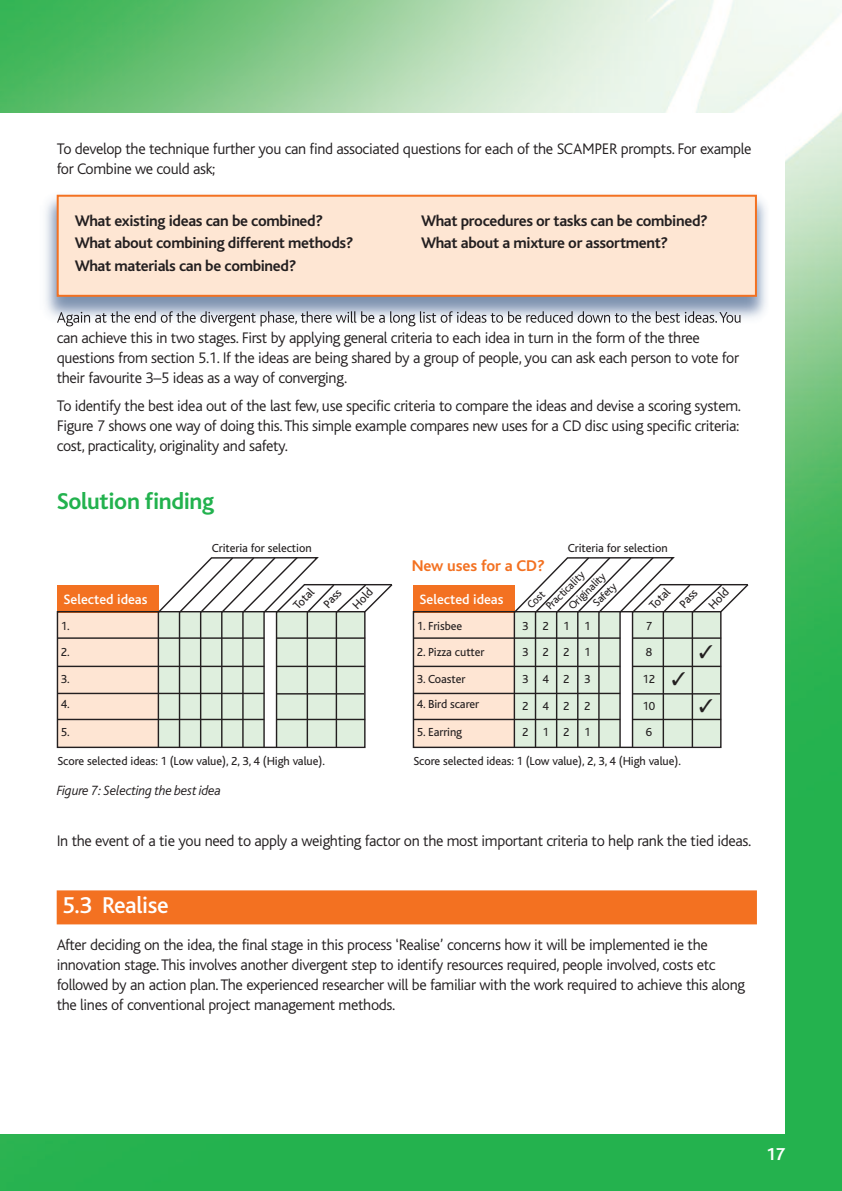
<style>
.page{position:relative;width:842px;height:1191px;background:#fff}
.page>*{position:absolute;margin:0;border:0;box-sizing:border-box;transform-origin:0 0}
.t1{font:700 24px "Bliss";letter-spacing:-.015em;color:#22b24e}
.t2{font:500 24px "Bliss";letter-spacing:-.015em;color:#fff}
.t3{font:700 18px "Bliss";color:#fff}
.t4{font:700 16.2px "Bliss";letter-spacing:-.005em;color:#f37121}
.t5{font:300 16px/20px "Bliss";letter-spacing:-.02em;color:#231f20}
.t6{font:700 16px/22.8px "Bliss";letter-spacing:-.02em;color:#231f20}
.t7{font:500 14.2px "Bliss";color:#fff}
.t8{font:italic 300 14px "Bliss";letter-spacing:-.015em;color:#231f20}
.t9{font:12.2px/26.4px "Bliss";letter-spacing:-.005em;color:#231f20;text-align:justify}
.t10{font:11.2px/14px "Bliss";color:#231f20}
</style>
<div class="page">
<img style="left:0;top:0;width:842px;height:1191px">
<div style="left:0;top:113px;width:785px;height:1021px;background:#fff"></div>
<div style="left:413px;top:613px;width:101px;height:134px;background:#fee5d3"></div>
<div style="left:413px;top:585px;width:101px;height:27px;background:#f37121"></div>
<hr style="left:413px;top:637px;width:207px;height:2px;background:#231f20">
<hr style="left:413px;top:665px;width:207px;height:2px;background:#231f20">
<hr style="left:413px;top:692px;width:207px;height:2px;background:#231f20">
<hr style="left:413px;top:718px;width:207px;height:2px;background:#231f20">
<div style="left:57px;top:613px;width:101px;height:134px;background:#fee5d3"></div>
<div style="left:57px;top:585px;width:101px;height:27px;background:#f37121"></div>
<hr style="left:57px;top:637px;width:207px;height:2px;background:#231f20">
<hr style="left:57px;top:665px;width:207px;height:2px;background:#231f20">
<hr style="left:57px;top:692px;width:207px;height:2px;background:#231f20">
<hr style="left:57px;top:718px;width:207px;height:2px;background:#231f20">
<svg style="left:157px;top:557px;width:236px;height:192px"></svg>
<div style="left:57px;top:890px;width:700px;height:34px;background:#f37121"></div>
<img style="left:45px;top:194px;width:721px;height:133px">
<img style="left:57px;top:311px;width:99px;height:15px">
<div style="left:59px;top:197px;width:696px;height:98px;background:#fee6d3"></div>
<div style="left:57px;top:195px;width:700px;height:102px;border:2px solid #f37121"></div>
<svg style="left:513px;top:557px;width:236px;height:192px"></svg>
<p class="t5" style="left:57px;top:140px;width:696px">To develop the technique further you can find associated questions for each of the SCAMPER prompts. For example for Combine we could ask;</p>
<p class="t6" style="left:75px;top:211px;width:280px">What existing ideas can be combined?<br>What about combining different methods?<br>What materials can be combined?</p>
<p class="t6" style="left:421px;top:211px;width:288px">What procedures or tasks can be combined?<br>What about a mixture or assortment?</p>
<p class="t5" style="left:57px;top:329px;width:684px">can achieve this in two stages. First by applying general criteria to each idea in turn in the form of the three questions from section 5.1. If the ideas are being shared by a group of people, you can ask each person to vote for their favourite 3–5 ideas as a way of converging.</p>
<p class="t5" style="left:57px;top:397px;width:686px;text-align:justify">To identify the best idea out of the last few, use specific criteria to compare the ideas and devise a scoring system.<br>Figure 7 shows one way of doing this.This simple example compares new uses for a CD disc using specific criteria: cost, practicality, originality and safety.</p>
<h1 class="t1" style="left:57px;top:493px;width:159px">Solution finding</h1>
<p class="t9" style="left:212px;top:536px;width:101px">Criteria for selection</p>
<p class="t9" style="left:568px;top:536px;width:101px">Criteria for selection</p>
<p class="t7" style="left:63px;top:594px;width:86px">Selected ideas</p>
<p class="t9" style="left:304px;top:585px;width:22px;line-height:20.6px;text-indent:-22px;rotate:-47deg">Total<br>Pass</p>
<p class="t9" style="left:346px;top:599px;width:25px;rotate:-47deg">Hold</p>
<p class="t4" style="left:412px;top:560px;width:135px">New uses for a CD?</p>
<p class="t10" style="left:534px;top:594px;width:51px;text-indent:-12px;rotate:-45deg">Cost<br>Practicality</p>
<p class="t10" style="left:566px;top:603px;width:50px;line-height:15px;text-align:right;rotate:-45deg">Originality<br>Safety</p>
<p class="t7" style="left:419px;top:594px;width:86px">Selected ideas</p>
<p class="t9" style="left:660px;top:585px;width:22px;line-height:20.6px;text-indent:-22px;rotate:-47deg">Total<br>Pass</p>
<p class="t9" style="left:702px;top:599px;width:25px;rotate:-47deg">Hold</p>
<p class="t9" style="left:61px;top:614px;width:10px">1.<br>2.<br>3.</p>
<p class="t9" style="left:61px;top:692px;width:10px">4.</p>
<p class="t9" style="left:61px;top:720px;width:10px">5.</p>
<p class="t9" style="left:417px;top:614px;width:47px">1. Frisbee</p>
<p class="t9" style="left:417px;top:640px;width:69px">2. Pizza cutter</p>
<p class="t9" style="left:417px;top:667px;width:50px">3. Coaster</p>
<p class="t9" style="left:417px;top:692px;width:64px">4. Bird scarer</p>
<p class="t9" style="left:417px;top:720px;width:47px">5. Earring</p>
<p class="t9" style="left:522px;top:614px;width:8px">3<br>3<br>3<br>2<br>2</p>
<p class="t9" style="left:542px;top:614px;width:8px">2<br>2<br>4<br>4<br>1</p>
<p class="t9" style="left:563px;top:614px;width:8px">1<br>2<br>2<br>2<br>2</p>
<p class="t9" style="left:584px;top:614px;width:8px">1<br>1<br>3<br>2<br>1</p>
<p class="t9" style="left:642px;top:614px;width:14px;text-align:left">7<br>8<br>12<br>10<br>6</p>
<p class="t9" style="left:57px;top:749px;width:269px">Score selected ideas: 1 (Low value), 2, 3, 4 (High value).</p>
<p class="t9" style="left:413px;top:749px;width:269px">Score selected ideas: 1 (Low value), 2, 3, 4 (High value).</p>
<p class="t8" style="left:57px;top:786px;width:166px">Figure 7: Selecting the best idea</p>
<p class="t5" style="left:57px;top:832px;width:696px">In the event of a tie you need to apply a weighting factor on the most important criteria to help rank the tied ideas.</p>
<h1 class="t2" style="left:62px;top:897px;width:108px">5.3 Realise</h1>
<p class="t5" style="left:57px;top:936px;width:690px">After deciding on the idea, the final stage in this process ‘Realise’ concerns how it will be implemented ie the innovation stage.This involves another divergent step to identify resources required, people involved, costs etc followed by an action plan.The experienced researcher will be familiar with the work required to achieve this along the lines of conventional project management methods.</p>
<p class="t3" style="left:766px;top:1148px;width:21px">17</p>
</div>
